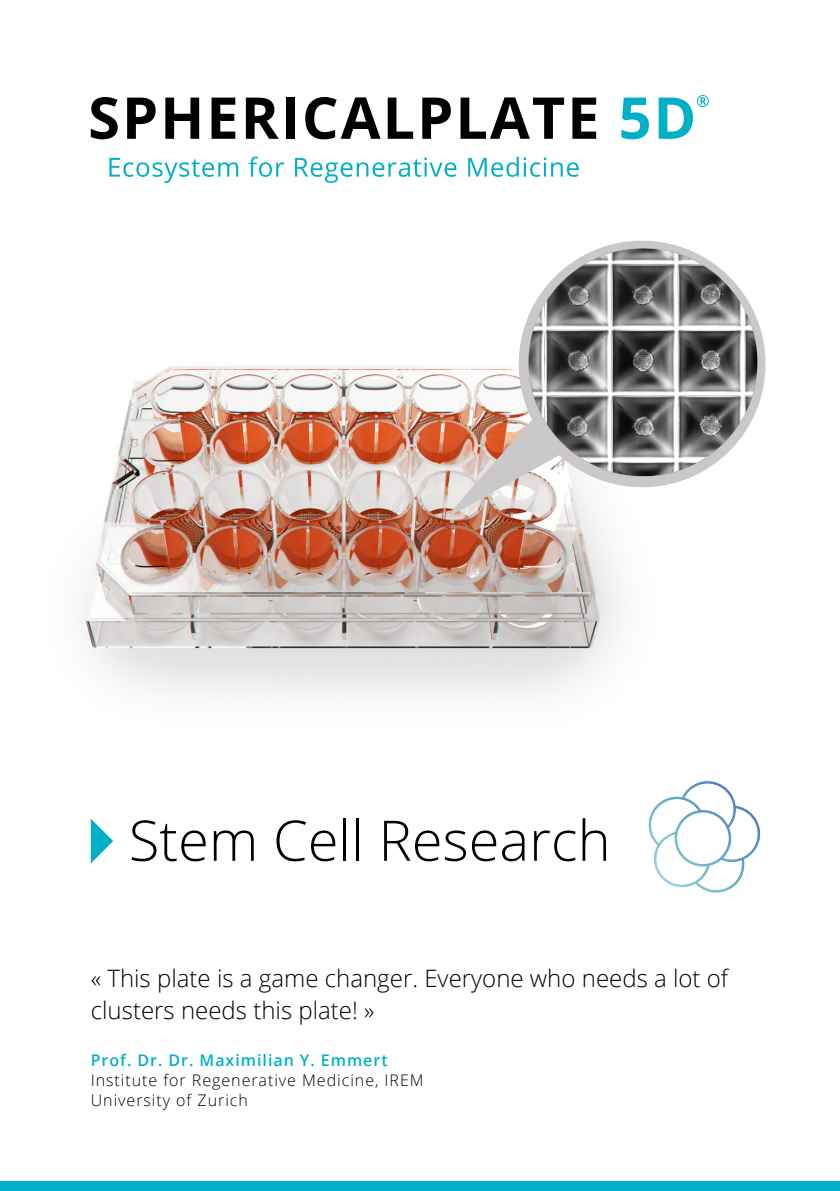
<style>
.page{position:relative;width:840px;height:1191px;background:#fff}
.page>*{position:absolute;margin:0;border:0;box-sizing:border-box;transform-origin:0 0}
.t1{font:300 56px "Open Sans";color:#000}
.t2{font:300 24px/32px "Open Sans";color:#000}
.t3{font:300 16px/20px "Open Sans";letter-spacing:.06em;color:#000}
.t4{font:600 16px "Open Sans";letter-spacing:.06em;color:#00afc8}
</style>
<div class="page">
<div style="left:0;top:1181px;width:839px;height:10px;background:#00afc8"></div>
<img style="left:83px;top:101px;width:626px;height:720px">
<svg style="left:449px;top:225px;width:317px;height:289px"></svg>
<img style="left:527px;top:247px;width:230px;height:230px">
<svg style="left:621px;top:98px;width:27px;height:41px"></svg>
<svg style="left:91px;top:97px;width:27px;height:42px"></svg>
<svg style="left:127px;top:98px;width:28px;height:41px"></svg>
<svg style="left:165px;top:98px;width:34px;height:41px"></svg>
<svg style="left:211px;top:98px;width:24px;height:41px"></svg>
<svg style="left:246px;top:98px;width:33px;height:41px"></svg>
<div style="left:286px;top:98px;width:8px;height:41px;background:#000"></div>
<svg style="left:305px;top:97px;width:75px;height:42px"></svg>
<svg style="left:387px;top:98px;width:26px;height:41px"></svg>
<svg style="left:422px;top:98px;width:28px;height:41px"></svg>
<svg style="left:460px;top:97px;width:103px;height:42px"></svg>
<svg style="left:572px;top:98px;width:24px;height:41px"></svg>
<svg style="left:658px;top:95px;width:50px;height:44px"></svg>
<svg style="left:109px;top:158px;width:129px;height:25px"></svg>
<svg style="left:248px;top:157px;width:36px;height:20px"></svg>
<svg style="left:295px;top:157px;width:161px;height:26px"></svg>
<svg style="left:468px;top:157px;width:110px;height:20px"></svg>
<svg style="left:91px;top:818px;width:22px;height:45px"></svg>
<svg style="left:646px;top:779px;width:115px;height:114px"></svg>
<h1 class="t1" style="left:129px;top:802px;width:483px">Stem Cell Research</h1>
<p class="t2" style="left:91px;top:961px;width:638px">« This plate is a game changer. Everyone who needs a lot of clusters needs this plate! »</p>
<p class="t4" style="left:91px;top:1049px;width:298px">Prof. Dr. Dr. Maximilian Y. Emmert</p>
<p class="t3" style="left:91px;top:1069px;width:334px">Institute for Regenerative Medicine, IREM<br>University of Zurich</p>
</div>
